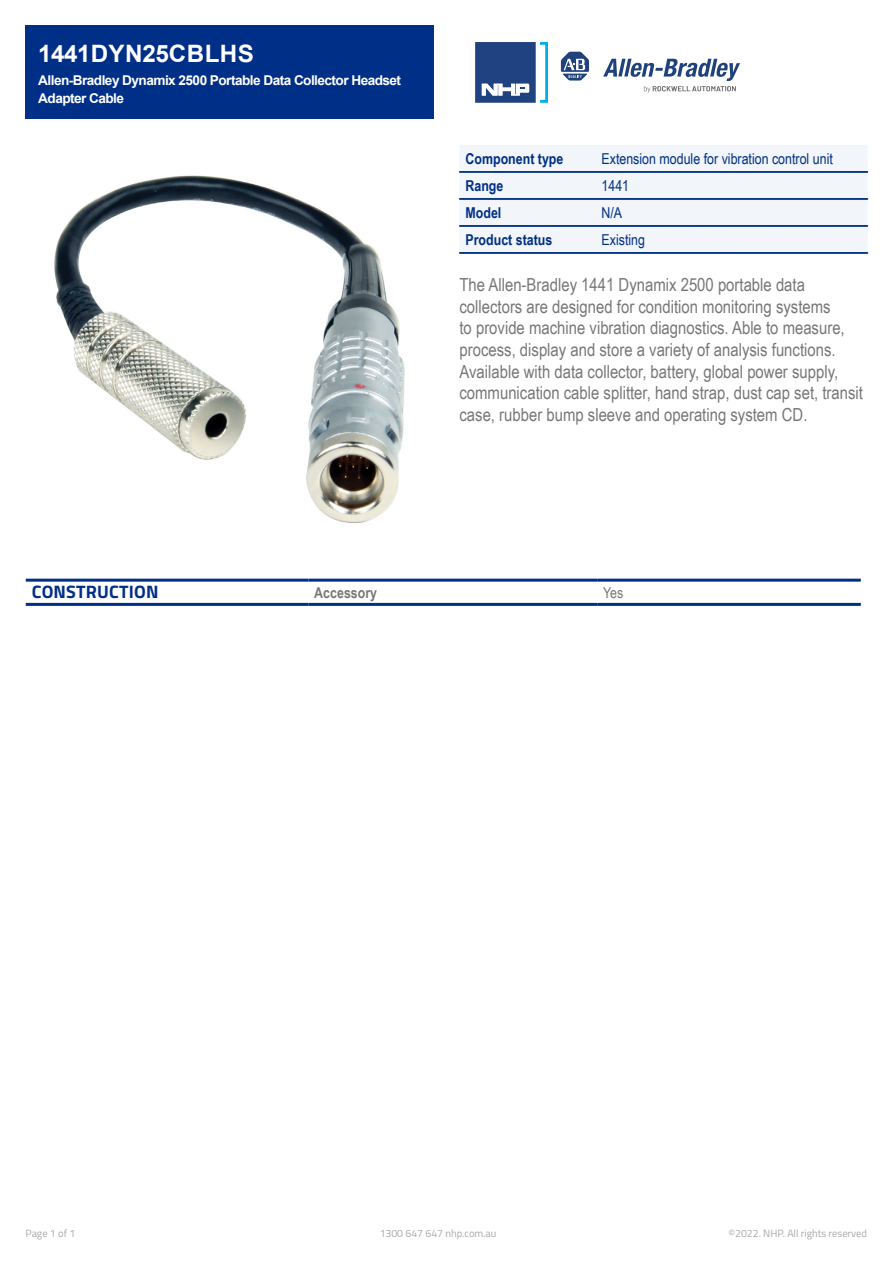
<style>
.page{position:relative;width:893px;height:1263px;background:#fff}
.page>*{position:absolute;margin:0;border:0;box-sizing:border-box;transform-origin:0 0}
.Item_Number{font:700 24px "Arial";color:#fff}
.t1{font:18px/21.6px "Arial Narrow";color:#777876}
.t2{font:700 18px "Titillium";letter-spacing:.01em;color:#002f87}
.t3{font:15px "Arial Narrow";color:#002f87}
.t4{font:700 15px "Arial Narrow";color:#002f87}
.t5{font:700 15px "Arial Narrow";color:#777876}
.t6{font:15px "Arial Narrow";color:#777876}
.Display_Name{font:700 13.5px/18px "Arial";letter-spacing:-.04em;color:#fff}
.t7{font:10.5px "Titillium";color:#a7a9ac}
</style>
<div class="page">
<div style="left:26px;top:26px;width:408px;height:93px;background:#002f87"></div>
<svg style="left:475px;top:42px;width:73px;height:61px"></svg>
<svg style="left:561px;top:52px;width:28px;height:29px"></svg>
<svg style="left:603px;top:59px;width:137px;height:34px"></svg>
<hr style="left:26px;top:579px;width:282px;height:3px;background:#002f87">
<hr style="left:308px;top:579px;width:289px;height:3px;background:#002f87">
<hr style="left:597px;top:579px;width:264px;height:3px;background:#002f87">
<hr style="left:26px;top:603px;width:282px;height:3px;background:#002f87">
<hr style="left:308px;top:603px;width:289px;height:3px;background:#002f87">
<hr style="left:597px;top:603px;width:264px;height:3px;background:#002f87">
<img style="left:54px;top:175px;width:351px;height:348px">
<svg style="left:459px;top:145px;width:409px;height:109px"></svg>
<p class="Item_Number" style="left:38px;top:37px;width:217px">1441DYN25CBLHS</p>
<p class="Display_Name" style="left:38px;top:71px;width:364px">Allen-Bradley Dynamix 2500 Portable Data Collector Headset<br>Adapter Cable</p>
<p class="t4" style="left:465px;top:147px;width:99px">Component type</p>
<p class="t3" style="left:602px;top:147px;width:233px">Extension module for vibration control unit</p>
<p class="t4" style="left:465px;top:174px;width:39px">Range</p>
<p class="t3" style="left:602px;top:174px;width:29px">1441</p>
<p class="t4" style="left:465px;top:201px;width:37px">Model</p>
<p class="t3" style="left:602px;top:201px;width:22px">N/A</p>
<p class="t4" style="left:465px;top:228px;width:88px">Product status</p>
<p class="t3" style="left:602px;top:228px;width:45px">Existing</p>
<p class="t1" style="left:459px;top:273px;width:405px">The Allen-Bradley 1441 Dynamix 2500 portable data collectors are designed for condition monitoring systems<br>to provide machine vibration diagnostics. Able to measure, process, display and store a variety of analysis functions.<br>Available with data collector, battery, global power supply, communication cable splitter, hand strap, dust cap set, transit case, rubber bump sleeve and operating system CD.</p>
<p class="t2" style="left:32px;top:578px;width:128px">CONSTRUCTION</p>
<p class="t5" style="left:314px;top:581px;width:64px">Accessory</p>
<p class="t6" style="left:603px;top:581px;width:22px">Yes</p>
<p class="t7" style="left:26px;top:1226px;width:51px">Page 1 of 1</p>
<p class="t7" style="left:380px;top:1226px;width:118px">1300 647 647 nhp.com.au</p>
<p class="t7" style="left:728px;top:1226px;width:140px">©2022. NHP. All rights reserved</p>
</div>
